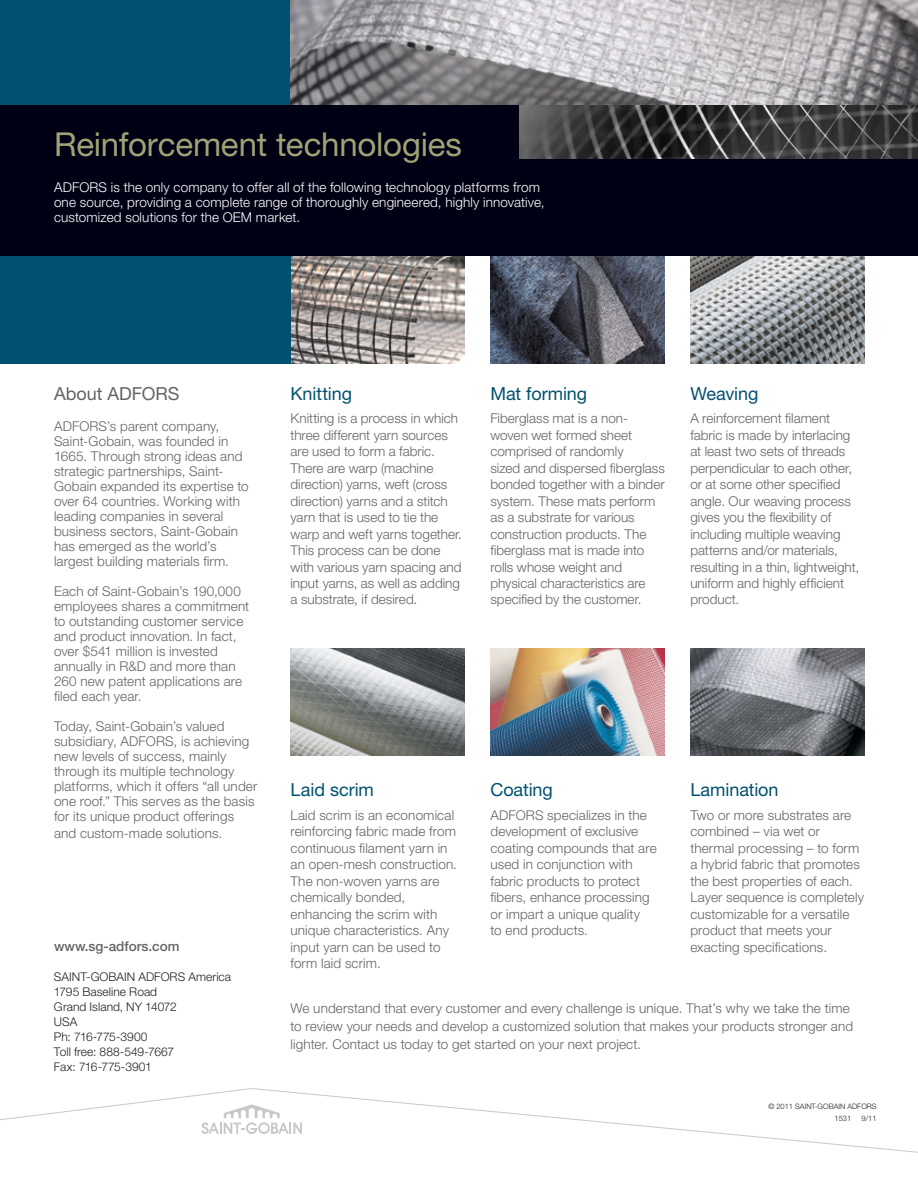
<style>
.page{position:relative;width:918px;height:1188px;background:#fff}
.page>*{position:absolute;margin:0;border:0;box-sizing:border-box;transform-origin:0 0}
.t1{font:33px "Helvetica Neue";letter-spacing:-.005em;color:#a0a276}
.t2{font:18px "Helvetica Neue";letter-spacing:-.005em;color:#00516f}
.t3{font:18px "Helvetica Neue";color:#636466}
.t4{font:300 13.5px/16.5px "Helvetica Neue";letter-spacing:.005em;color:#636466}
.t5{font:300 13.5px/15px "Helvetica Neue";letter-spacing:.01em;color:#fff}
.t6{font:500 13.5px "Helvetica Neue";color:#636466}
.t7{font:300 12px/15px "Helvetica Neue";letter-spacing:.005em;color:#231f20}
.t8{font:300 7.5px/12.3px "Helvetica Neue";color:#231f20}
</style>
<div class="page">
<img style="left:291px;top:256px;width:173px;height:108px">
<img style="left:490px;top:256px;width:174px;height:108px">
<img style="left:690px;top:256px;width:174px;height:108px">
<div style="left:0;top:256px;width:291px;height:108px;background:#00516f"></div>
<div style="left:0;top:0;width:918px;height:256px;background:#000014"></div>
<div style="left:0;top:0;width:301px;height:105px;background:#00516f"></div>
<svg style="left:0;top:1088px;width:918px;height:65px"></svg>
<svg style="left:201px;top:1105px;width:101px;height:29px"></svg>
<img style="left:519px;top:105px;width:399px;height:53px">
<img style="left:291px;top:648px;width:173px;height:108px">
<img style="left:490px;top:648px;width:174px;height:108px">
<img style="left:690px;top:648px;width:174px;height:108px">
<img style="left:291px;top:0;width:627px;height:105px">
<h1 class="t1" style="left:54px;top:124px;width:410px">Reinforcement technologies</h1>
<p class="t5" style="left:54px;top:180px;width:492px">ADFORS is the only company to offer all of the following technology platforms from one source, providing a complete range of thoroughly engineered, highly innovative, customized solutions for the OEM market.</p>
<h2 class="t3" style="left:54px;top:383px;width:127px">About ADFORS</h2>
<p class="t4" style="left:54px;top:419px;width:196px;line-height:15px">ADFORS’s parent company,<br>Saint-Gobain, was founded in<br>1665. Through strong ideas and strategic partnerships, Saint-<br>Gobain expanded its expertise to over 64 countries. Working with leading companies in several business sectors, Saint-Gobain has emerged as the world’s largest building materials firm.</p>
<p class="t4" style="left:54px;top:584px;width:197px;line-height:15px">Each of Saint-Gobain’s 190,000 employees shares a commitment to outstanding customer service and product innovation. In fact, over $541 million is invested annually in R&amp;D and more than<br>260 new patent applications are filed each year.</p>
<p class="t4" style="left:54px;top:719px;width:205px;line-height:15px">Today, Saint-Gobain’s valued subsidiary, ADFORS, is achieving new levels of success, mainly through its multiple technology platforms, which it offers “all under one roof.” This serves as the basis for its unique product offerings</p>
<p class="t4" style="left:54px;top:824px;width:170px">and custom-made solutions.</p>
<p class="t6" style="left:54px;top:938px;width:127px">www.sg-adfors.com</p>
<p class="t7" style="left:54px;top:969px;width:15px">Saint</p>
<p class="t7" style="left:86px;top:969px;width:22px">-Gobain</p>
<p class="t7" style="left:54px;top:969px;width:179px;text-indent:84px">ADFORS America<br>1795 Baseline Road<br>Grand Island, NY 14072<br>USA<br>Ph: 716-775-3900<br>Toll free: 888-549-7667<br>Fax: 716-775-3901</p>
<h2 class="t2" style="left:291px;top:383px;width:63px">Knitting</h2>
<p class="t4" style="left:291px;top:410px;width:173px">Knitting is a process in which three different yarn sources are used to form a fabric.<br>There are warp (machine direction) yarns, weft (cross direction) yarns and a stitch yarn that is used to tie the warp and weft yarns together.<br>This process can be done with various yarn spacing and input yarns, as well as adding a substrate, if desired.</p>
<h2 class="t2" style="left:490px;top:383px;width:98px">Mat forming</h2>
<p class="t4" style="left:490px;top:410px;width:176px">Fiberglass mat is a non&shy;woven wet formed sheet comprised of randomly<br>sized and dispersed fiberglass bonded together with a binder system. These mats perform as a substrate for various construction products. The fiberglass mat is made into rolls whose weight and physical characteristics are specified by the customer.</p>
<h2 class="t2" style="left:690px;top:383px;width:70px">Weaving</h2>
<p class="t4" style="left:690px;top:410px;width:170px">A reinforcement filament fabric is made by interlacing at least two sets of threads perpendicular to each other, or at some other specified angle. Our weaving process gives you the flexibility of including multiple weaving patterns and/or materials, resulting in a thin, lightweight, uniform and highly efficient product.</p>
<h2 class="t2" style="left:291px;top:779px;width:85px">Laid scrim</h2>
<p class="t4" style="left:291px;top:806px;width:168px">Laid scrim is an economical reinforcing fabric made from continuous filament yarn in an open-mesh construction.<br>The non-woven yarns are chemically bonded, enhancing the scrim with unique characteristics. Any input yarn can be used to form laid scrim.</p>
<h2 class="t2" style="left:490px;top:779px;width:64px">Coating</h2>
<p class="t4" style="left:490px;top:806px;width:168px">ADFORS specializes in the development of exclusive coating compounds that are used in conjunction with fabric products to protect fibers, enhance processing or impart a unique quality<br>to end products.</p>
<h2 class="t2" style="left:690px;top:779px;width:90px">Lamination</h2>
<p class="t4" style="left:690px;top:806px;width:175px">Two or more substrates are combined – via wet or thermal processing – to form a hybrid fabric that promotes the best properties of each.<br>Layer sequence is completely customizable for a versatile product that meets your exacting specifications.</p>
<p class="t4" style="left:291px;top:999px;width:564px;line-height:18px">We understand that every customer and every challenge is unique. That’s why we take the time to review your needs and develop a customized solution that makes your products stronger and lighter. Contact us today to get started on your next project.</p>
<p class="t8" style="left:835px;top:1100px;width:44px;text-indent:-66px">© 2011 SAINT-GOBAIN ADFORS<br>1531</p>
<p class="t8" style="left:862px;top:1112px;width:17px">9/11</p>
</div>
